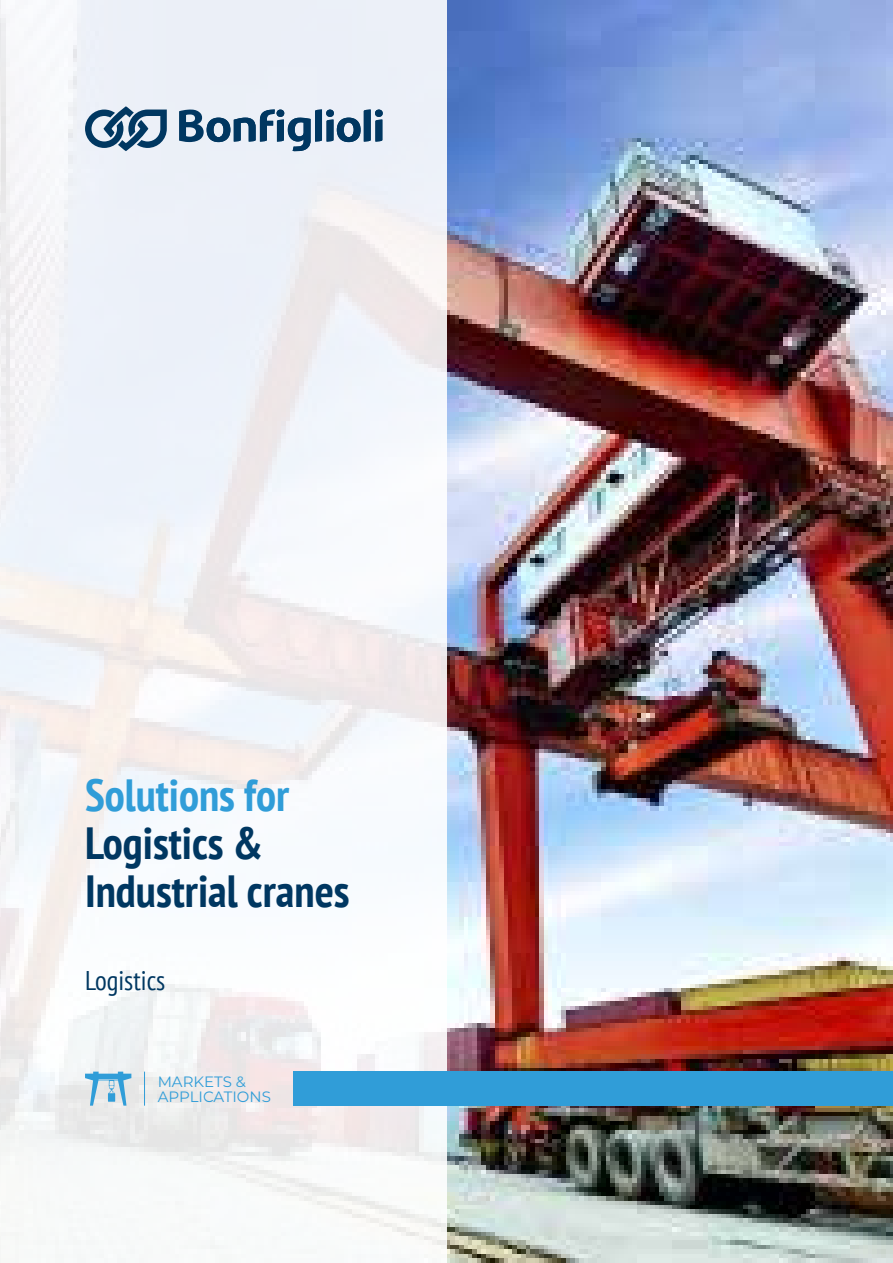
<style>
.page{position:relative;width:893px;height:1263px;background:#fff}
.page>*{position:absolute;margin:0;border:0;box-sizing:border-box;transform-origin:0 0}
.t1{font:700 condensed 45px/48px "PT Sans";color:#003761}
.t2{font:700 condensed 45px "PT Sans";color:#309dd8}
.t3{font:condensed 27px "PT Sans";color:#003761}
.t4{font:15px/15px "Montserrat";color:#309dd8}
</style>
<div class="page">
<img style="left:446px;top:0;width:447px;height:1263px">
<svg style="left:0;top:0;width:446px;height:1263px;fill:#f3f3f9"></svg>
<svg style="left:85px;top:106px;width:82px;height:45px;background:#7d99b0"></svg>
<svg style="left:179px;top:109px;width:204px;height:42px;background:#88a2b8"></svg>
<hr style="left:144px;top:1071px;width:1px;height:35px;background:#309dd8">
<div style="left:294px;top:1071px;width:599px;height:35px;background:#309dd8"></div>
<svg style="left:85px;top:1071px;width:46px;height:35px;background:#a3cce2"></svg>
<p class="t2" style="left:85px;top:765px;width:206px">Solutions for</p>
<p class="t1" style="left:85px;top:818px;width:266px">Logistics &amp;<br>Industrial cranes</p>
<p class="t3" style="left:85px;top:963px;width:82px">Logistics</p>
<p class="t4" style="left:158px;top:1074px;width:115px">MARKETS &amp;<br>APPLICATIONS</p>
</div>
